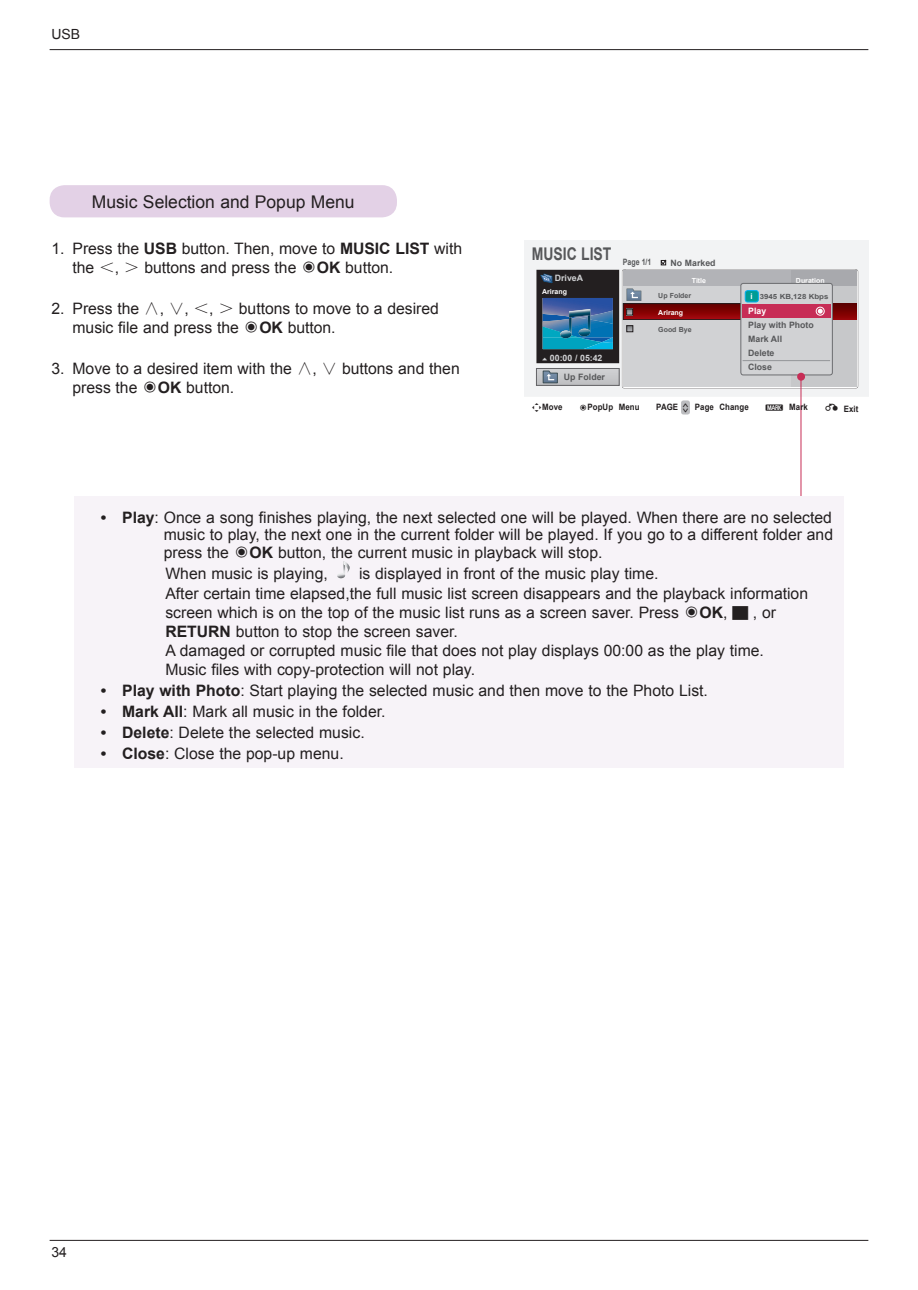
<style>
.page{position:relative;width:918px;height:1290px;background:#fff}
.page>*{position:absolute;margin:0;border:0;box-sizing:border-box;transform-origin:0 0}
.Title_Arial__10{font:17.5px "Arial";color:#231f20}
.t1{font:700 17.5px "Arial";color:#57585a;scale:.8 1}
.원_text_Arial_9{font:15.75px/17.5px "Arial";color:#231f20;text-align:justify}
.Arial_9{font:15.75px/18.9px "Arial";color:#231f20}
.number_Arial_9{font:15.75px/18.9px "Arial";color:#231f20}
.t2{font:14px "Arial";color:#231f20}
.t3{font:700 8.75px "Arial";color:#57585a}
.t4{font:700 8.75px "Arial";letter-spacing:.01em;color:#231f20;scale:.9 1}
.body_main{font:700 8.75px "Arial";color:#d1d2d4}
.t5{font:700 8.75px "Arial";color:#57585a;scale:.8 1}
.t6{font:700 8.75px "Arial";color:#fff}
.t7{font:8.75px "LG Display Eng";color:#231f20}
.t8{font:700 7.17px "Arial";color:#57585a;scale:1.11 1}
.t9{font:700 7px "Arial";color:#fff}
.t10{font:700 7px "Arial";color:#57585a}
.s1{font-weight:700}
.s2{font-family:"Sim Sun"}
.s3{font-family:"Koz Go Pro";font-weight:300}
.s4{font-family:"LG Display Eng Kor";font-weight:400;font-size:7px}
.s5{font-size:7.88px;color:#fff}
.s6{font-family:"LG Display Eng";font-weight:400}
</style>
<div class="page">
<hr style="left:50px;top:49px;width:818px;height:1px;background:#231f20">
<hr style="left:50px;top:1240px;width:818px;height:1px;background:#231f20">
<div style="left:50px;top:185px;width:347px;height:32px;background:#e3d1e6;border-radius:15px"></div>
<div style="left:524px;top:241px;width:344px;height:155px;background:#f2f3f4"></div>
<hr style="left:800px;top:379px;width:1px;height:137px;background:#c72d56">
<svg style="left:536px;top:259px;width:322px;height:129px;background:#a8a5ac"></svg>
<div style="left:797px;top:373px;width:8px;height:8px;border:2px solid #c72d56;border-radius:50%"></div>
<div style="left:74px;top:496px;width:769px;height:271px;background:#f7f3f8"></div>
<svg style="left:337px;top:561px;width:13px;height:17px"></svg>
<div style="left:681px;top:400px;width:9px;height:14px;background:#bcbdc0;border-radius:2px"></div>
<p class="t2" style="left:51px;top:25px;width:30px">USB</p>
<p class="Title_Arial__10" style="left:92px;top:190px;width:264px">Music Selection and Popup Menu</p>
<p class="number_Arial_9" style="left:73px;top:239px;width:391px;text-indent:-21px">1. Press the <span class="s1">USB</span> button. Then, move to <span class="s1">MUSIC LIST</span> with the <span class="s2">＜</span>, <span class="s2">＞</span> buttons and press the <span class="s3">◉</span><span class="s1">OK</span> button.</p>
<p class="number_Arial_9" style="left:73px;top:299px;width:368px;text-indent:-21px">2. Press the <span class="s2">∧</span>, <span class="s2">∨</span>, <span class="s2">＜</span>, <span class="s2">＞</span> buttons to move to a desired music file and press the <span class="s3">◉</span><span class="s1">OK</span> button.</p>
<p class="number_Arial_9" style="left:73px;top:359px;width:389px;text-indent:-21px">3. Move to a desired item with the <span class="s2">∧</span>, <span class="s2">∨</span> buttons and then press the <span class="s3">◉</span><span class="s1">OK</span> button.</p>
<p class="t1" style="left:532px;top:243px;width:101px">MUSIC LIST</p>
<p class="body_main" style="left:555px;top:272px;width:30px">DriveA</p>
<p class="t9" style="left:542px;top:287px;width:26px">Arirang</p>
<p class="body_main" style="left:542px;top:352px;width:62px"><span class="s4">ꔠ</span> 00:00 / 05:42</p>
<p class="t3" style="left:564px;top:371px;width:43px">Up Folder</p>
<p class="t5" style="left:623px;top:256px;width:37px">Page 1/1</p>
<p class="t3" style="left:670px;top:257px;width:46px">No Marked</p>
<p class="t9" style="left:692px;top:276px;width:16px">Title</p>
<p class="t9" style="left:796px;top:276px;width:30px">Duration</p>
<p class="t10" style="left:658px;top:291px;width:34px">Up Folder</p>
<p class="t10" style="left:658px;top:325px;width:35px">Good Bye</p>
<p class="t9" style="left:658px;top:308px;width:26px">Arirang</p>
<p class="t8" style="left:750px;top:292px;width:72px"><span class="s5">i</span> 3945 KB,128 Kbps</p>
<p class="t6" style="left:748px;top:305px;width:19px">Play</p>
<p class="t3" style="left:748px;top:319px;width:67px">Play with Photo</p>
<p class="t3" style="left:748px;top:333px;width:35px">Mark All</p>
<p class="t3" style="left:748px;top:347px;width:28px">Delete</p>
<p class="t3" style="left:748px;top:361px;width:25px">Close</p>
<p class="t10" style="left:797px;top:325px;width:19px">05:30</p>
<p class="t7" style="left:681px;top:398px;width:9px">ꕌ</p>
<p class="t7" style="left:681px;top:404px;width:9px">ꕍ</p>
<p class="t4" style="left:531px;top:401px;width:36px"><span class="s6">ꔂ</span>Move</p>
<p class="t4" style="left:579px;top:401px;width:69px"><span class="s6">ꔉ</span>PopUp Menu</p>
<p class="t4" style="left:656px;top:401px;width:26px">PAGE</p>
<p class="t4" style="left:695px;top:401px;width:61px">Page Change</p>
<p class="t4" style="left:765px;top:401px;width:49px"><span class="s6">ꘁ</span> Mark</p>
<p class="t4" style="left:825px;top:403px;width:39px"><span class="s6">ꕉ</span> Exit</p>
<p class="원_text_Arial_9" style="left:164px;top:508px;width:671px;text-indent:-63px"><span class="s1">• Play</span>: Once a song finishes playing, the next selected one will be played. When there are no selected music to play, the next one in the current folder will be played. If you go to a different folder and press the <span class="s3">◉</span><span class="s1">OK</span> button, the current music in playback will stop.</p>
<p class="Arial_9" style="left:165px;top:564px;width:164px">When music is playing,</p>
<p class="Arial_9" style="left:359px;top:564px;width:301px">is displayed in front of the music play time.</p>
<p class="Arial_9" style="left:165px;top:584px;width:644px">After certain time elapsed,the full music list screen disappears and the playback information screen which is on the top of the music list runs as a screen saver. Press <span class="s3">◉</span><span class="s1">OK</span>, <span class="s3">▇</span> , or<br><span class="s1">RETURN</span> button to stop the screen saver.</p>
<p class="Arial_9" style="left:165px;top:641px;width:600px">A damaged or corrupted music file that does not play displays 00:00 as the play time.</p>
<p class="Arial_9" style="left:165px;top:660px;width:311px">Music files with copy-protection will not play.</p>
<p class="원_text_Arial_9" style="left:101px;top:682px;width:608px"><span class="s1">• Play with Photo</span>: Start playing the selected music and then move to the Photo List.</p>
<p class="원_text_Arial_9" style="left:101px;top:703px;width:286px"><span class="s1">• Mark All</span>: Mark all music in the folder.</p>
<p class="원_text_Arial_9" style="left:101px;top:724px;width:265px"><span class="s1">• Delete</span>: Delete the selected music.</p>
<p class="원_text_Arial_9" style="left:101px;top:745px;width:244px"><span class="s1">• Close</span>: Close the pop-up menu.</p>
<p class="t2" style="left:51px;top:1243px;width:17px">34</p>
</div>
